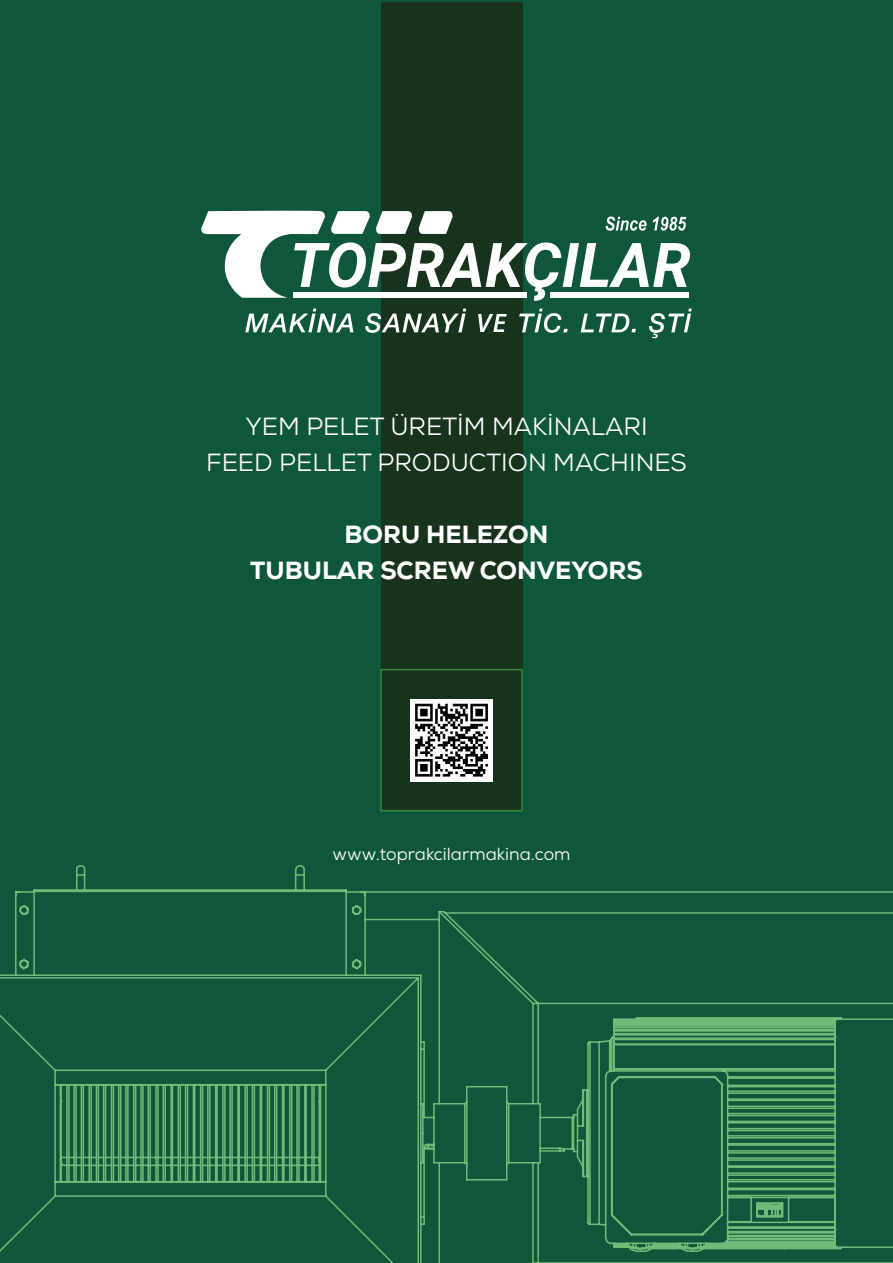
<style>
.page{position:relative;width:893px;height:1263px;background:#0f573a}
.page>*{position:absolute;margin:0;border:0;box-sizing:border-box;transform-origin:0 0}
.t1{font:24.75px/36px "Nexa";color:#fff;text-align:center}
.t2{font:800 24.75px/36px "Nexa";color:#fff;text-align:center}
.t3{font:17.55px "Nexa";color:#fff}
</style>
<div class="page">
<div style="left:381px;top:2px;width:141px;height:809px;background:#17331c"></div>
<div style="left:410px;top:699px;width:83px;height:82px;background:#fff"></div>
<svg style="left:415px;top:703px;width:73px;height:74px"></svg>
<div style="left:380px;top:669px;width:143px;height:142px;border:2px solid #388938"></div>
<svg style="left:201px;top:210px;width:489px;height:91px"></svg>
<svg style="left:245px;top:309px;width:108px;height:23px"></svg>
<svg style="left:365px;top:309px;width:101px;height:24px"></svg>
<svg style="left:519px;top:309px;width:49px;height:24px"></svg>
<svg style="left:581px;top:314px;width:55px;height:18px"></svg>
<svg style="left:649px;top:309px;width:43px;height:29px"></svg>
<svg style="left:478px;top:314px;width:29px;height:18px"></svg>
<svg style="left:0;top:865px;width:893px;height:398px"></svg>
<p class="t1" style="left:206px;top:408px;width:482px">YEM PELET ÜRETİM MAKİNALARI<br>FEED PELLET PRODUCTION MACHINES</p>
<p class="t2" style="left:250px;top:516px;width:394px">BORU HELEZON<br>TUBULAR SCREW CONVEYORS</p>
<p class="t3" style="left:332px;top:843px;width:239px">www.toprakcilarmakina.com</p>
</div>
